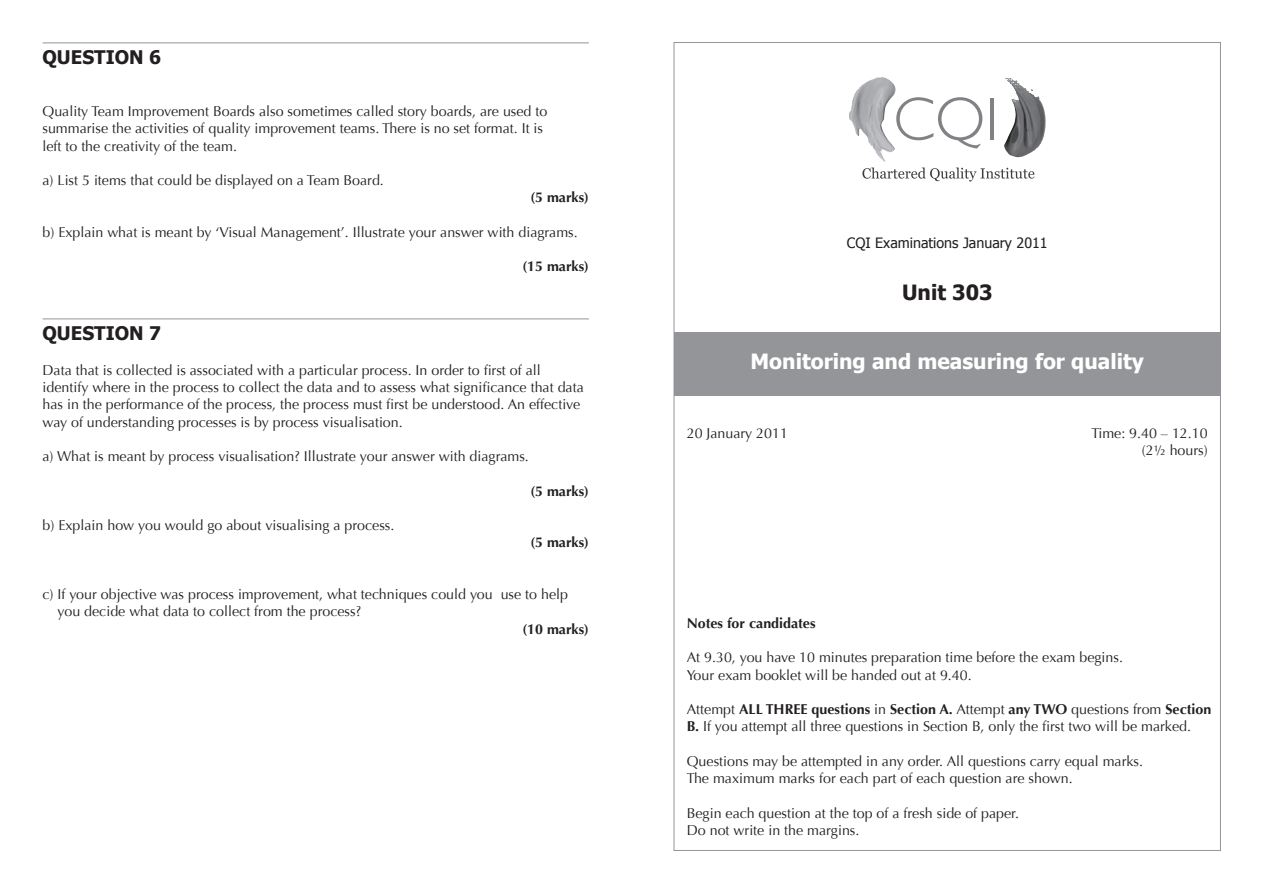
<style>
.page{position:relative;width:1263px;height:893px;background:#fff}
.page>*{position:absolute;margin:0;border:0;box-sizing:border-box;transform-origin:0 0}
.t1{font:700 21px "Tahoma";color:#fff}
.t2{font:700 21px "Tahoma";color:#231f20}
.t3{font:700 18.75px "Tahoma";color:#231f20}
.t4{font:14.25px/17.2px "Optima";color:#231f20}
.t5{font:700 14.25px "Optima";color:#231f20}
.t6{font:14.25px "Tahoma";color:#231f20}
.s1{font-weight:700}
</style>
<div class="page">
<div style="left:674px;top:332px;width:546px;height:64px;background:#939598"></div>
<img style="left:849px;top:77px;width:46px;height:85px">
<svg style="left:896px;top:97px;width:86px;height:52px"></svg>
<hr style="left:990px;top:98px;width:3px;height:42px;background:#808285">
<svg style="left:862px;top:167px;width:172px;height:15px"></svg>
<hr style="left:43px;top:43px;width:546px;height:1px;background:#939598">
<hr style="left:43px;top:319px;width:546px;height:1px;background:#939598">
<p class="t3" style="left:43px;top:46px;width:120px">QUESTION 6</p>
<p class="t4" style="left:43px;top:103px;width:506px">Quality Team Improvement Boards also sometimes called story boards, are used to summarise the activities of quality improvement teams. There is no set format. It is left to the creativity of the team.</p>
<p class="t4" style="left:43px;top:172px;width:343px">a) List 5 items that could be displayed on a Team Board.</p>
<p class="t5" style="left:530px;top:189px;width:60px">(5 marks)</p>
<p class="t4" style="left:43px;top:224px;width:537px">b) Explain what is meant by ‘Visual Management’. Illustrate your answer with diagrams.</p>
<p class="t5" style="left:522px;top:258px;width:68px">(15 marks)</p>
<p class="t3" style="left:43px;top:322px;width:120px">QUESTION 7</p>
<p class="t4" style="left:43px;top:362px;width:543px">Data that is collected is associated with a particular process. In order to first of all identify where in the process to collect the data and to assess what significance that data has in the performance of the process, the process must first be understood. An effective way of understanding processes is by process visualisation.</p>
<p class="t4" style="left:43px;top:448px;width:488px">a) What is meant by process visualisation? Illustrate your answer with diagrams.</p>
<p class="t5" style="left:530px;top:482px;width:60px">(5 marks)</p>
<p class="t4" style="left:43px;top:517px;width:353px">b) Explain how you would go about visualising a process.</p>
<p class="t5" style="left:530px;top:534px;width:60px">(5 marks)</p>
<p class="t4" style="left:58px;top:586px;width:512px;text-indent:-15px">c) If your objective was process improvement, what techniques could you use to help you decide what data to collect from the process?</p>
<p class="t5" style="left:522px;top:620px;width:68px">(10 marks)</p>
<p class="t6" style="left:847px;top:234px;width:202px">CQI Examinations January 2011</p>
<p class="t2" style="left:902px;top:279px;width:92px">Unit 303</p>
<p class="t1" style="left:750px;top:348px;width:395px">Monitoring and measuring for quality</p>
<p class="t4" style="left:687px;top:425px;width:103px">20 January 2011</p>
<p class="t4" style="left:1091px;top:425px;width:118px">Time: 9.40 – 12.10</p>
<p class="t4" style="left:1142px;top:442px;width:67px">(2½ hours)</p>
<p class="t5" style="left:687px;top:615px;width:130px">Notes for candidates</p>
<p class="t4" style="left:687px;top:649px;width:438px">At 9.30, you have 10 minutes preparation time before the exam begins.</p>
<p class="t4" style="left:687px;top:666px;width:286px">Your exam booklet will be handed out at 9.40.</p>
<p class="t4" style="left:687px;top:701px;width:526px">Attempt <span class="s1">ALL THREE questions</span> in <span class="s1">Section A.</span> Attempt <span class="s1">any TWO</span> questions from <span class="s1">Section<br>B.</span> If you attempt all three questions in Section B, only the first two will be marked.</p>
<p class="t4" style="left:687px;top:753px;width:458px">Questions may be attempted in any order. All questions carry equal marks.</p>
<p class="t4" style="left:687px;top:770px;width:387px">The maximum marks for each part of each question are shown.</p>
<p class="t4" style="left:687px;top:804px;width:334px">Begin each question at the top of a fresh side of paper.</p>
<p class="t4" style="left:687px;top:822px;width:174px">Do not write in the margins.</p>
</div>
